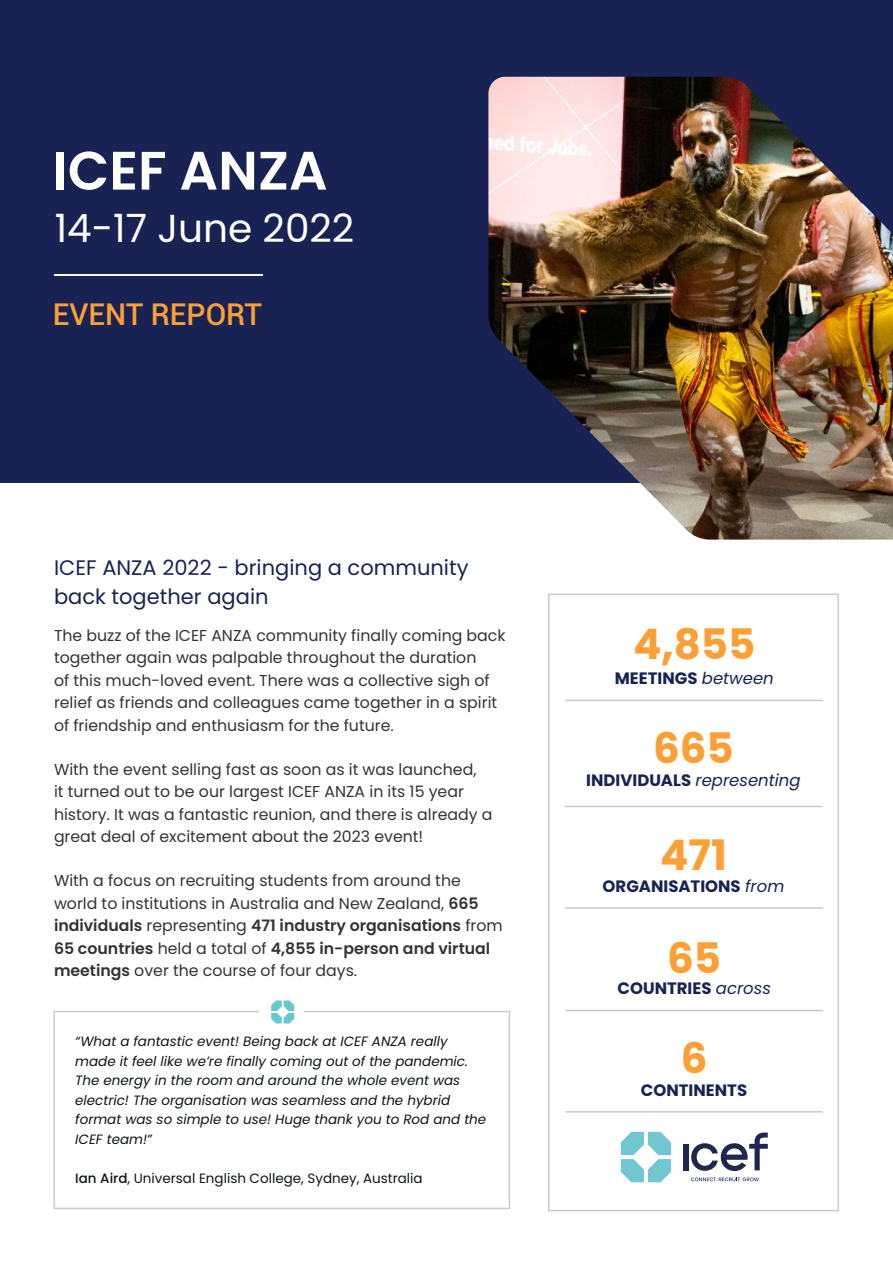
<style>
.page{position:relative;width:893px;height:1263px;background:#fff}
.page>*{position:absolute;margin:0;border:0;box-sizing:border-box;transform-origin:0 0}
.t1{font:600 54px "Poppins";color:#fff}
.t2{font:700 42px "Poppins";color:#fc9f35}
.t3{font:39px "Poppins";color:#fff}
.t4{font:500 30px "Roboto";color:#fc9f35}
.t5{font:21px/28.5px "Poppins";color:#182353}
.t6{font:700 16.5px "Poppins";color:#182353}
.t7{font:italic 16.5px "Poppins";color:#182353}
.t8{font:15.75px/22.5px "Poppins";color:#333}
.t9{font:italic 13.5px/19.5px "Poppins";color:#0e1518}
.t10{font:13.5px "Poppins";color:#0e1518}
.s1{font-weight:600}
.s2{font-weight:500}
.s3{font-weight:400;font-style:italic}
.s4{font-weight:700;font-style:normal}
</style>
<div class="page">
<div style="left:53px;top:1011px;width:457px;height:198px;border:2px solid #cbcacc"></div>
<div style="left:0;top:0;width:893px;height:483px;background:#182353"></div>
<div style="left:548px;top:594px;width:291px;height:617px;border:2px solid #cbcacc"></div>
<hr style="left:566px;top:700px;width:257px;height:1px;background:#cbcacc">
<hr style="left:565px;top:806px;width:257px;height:1px;background:#cbcacc">
<hr style="left:566px;top:907px;width:256px;height:2px;background:#cbcacc">
<hr style="left:566px;top:1010px;width:256px;height:1px;background:#cbcacc">
<hr style="left:566px;top:1111px;width:256px;height:1px;background:#cbcacc">
<div style="left:259px;top:1005px;width:45px;height:13px;background:#fff"></div>
<svg style="left:271px;top:1000px;width:23px;height:23px"></svg>
<img style="left:488px;top:77px;width:405px;height:463px">
<hr style="left:55px;top:274px;width:208px;height:2px;background:#fff">
<svg style="left:691px;top:1177px;width:69px;height:4px"></svg>
<svg style="left:621px;top:1132px;width:50px;height:50px"></svg>
<div style="left:683px;top:1144px;width:6px;height:26px;background:#21264d"></div>
<svg style="left:691px;top:1132px;width:77px;height:39px"></svg>
<h1 class="t1" style="left:53px;top:139px;width:276px">ICEF ANZA</h1>
<h3 class="t3" style="left:55px;top:206px;width:301px">14-17 June 2022</h3>
<h3 class="t4" style="left:53px;top:293px;width:211px">EVENT REPORT</h3>
<h3 class="t5" style="left:54px;top:554px;width:416px">ICEF ANZA 2022 - bringing a community back together again</h3>
<p class="t8" style="left:54px;top:624px;width:453px">The buzz of the ICEF ANZA community finally coming back together again was palpable throughout the duration<br>of this much-loved event. There was a collective sigh of relief as friends and colleagues came together in a spirit of friendship and enthusiasm for the future.</p>
<p class="t8" style="left:54px;top:758px;width:440px">With the event selling fast as soon as it was launched,<br>it turned out to be our largest ICEF ANZA in its 15 year history. It was a fantastic reunion, and there is already a great deal of excitement about the 2023 event!</p>
<p class="t8" style="left:54px;top:869px;width:450px">With a focus on recruiting students from around the world to institutions in Australia and New Zealand, <span class="s1">665 individuals</span> representing <span class="s1">471 industry organisations</span> from <span class="s1">65 countries</span> held a total of <span class="s1">4,855 in-person and virtual meetings</span> over the course of four days.</p>
<p class="t9" style="left:75px;top:1032px;width:412px">“What a fantastic event! Being back at ICEF ANZA really made it feel like we’re finally coming out of the pandemic.<br>The energy in the room and around the whole event was electric! The organisation was seamless and the hybrid format was so simple to use! Huge thank you to Rod and the ICEF team!”</p>
<p class="t10" style="left:75px;top:1170px;width:349px"><span class="s2">Ian Aird</span>, Universal English College, Sydney, Australia</p>
<h2 class="t2" style="left:633px;top:620px;width:124px">4,855</h2>
<p class="t6" style="left:615px;top:668px;width:161px">MEETINGS <span class="s3">between</span></p>
<h2 class="t2" style="left:653px;top:724px;width:82px">665</h2>
<p class="t7" style="left:586px;top:771px;width:216px"><span class="s4">INDIVIDUALS</span> representing</p>
<h2 class="t2" style="left:660px;top:831px;width:68px">471</h2>
<p class="t6" style="left:603px;top:876px;width:183px">ORGANISATIONS <span class="s3">from</span></p>
<h2 class="t2" style="left:667px;top:933px;width:56px">65</h2>
<p class="t6" style="left:617px;top:979px;width:155px">COUNTRIES <span class="s3">across</span></p>
<h2 class="t2" style="left:681px;top:1034px;width:28px">6</h2>
<p class="t6" style="left:641px;top:1081px;width:108px">CONTINENTS</p>
</div>
